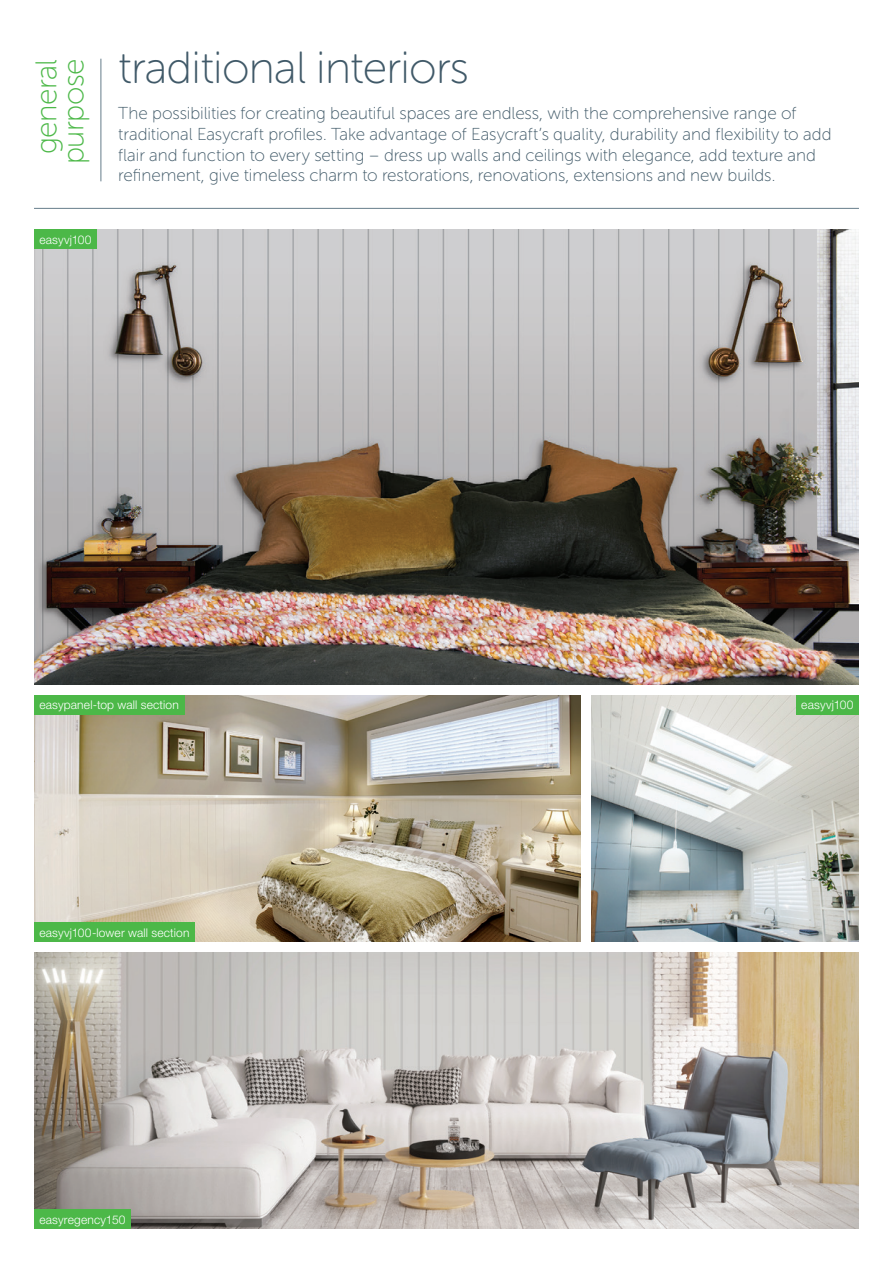
<style>
.page{position:relative;width:893px;height:1263px;background:#fff}
.page>*{position:absolute;margin:0;border:0;box-sizing:border-box;transform-origin:0 0}
.t1{font:45px "Museo Sans Rounded 100";letter-spacing:-.015em;color:#405968}
.t2{font:30px/27px "Museo Sans Rounded 100";letter-spacing:-.015em;color:#4cb848;text-align:center}
.t3{font:17.25px/20.7px "Museo Sans Rounded 100";letter-spacing:-.005em;color:#405968}
.t4{font:300 12px "Helvetica Neue LT Std";letter-spacing:.015em;color:#fff}
</style>
<div class="page">
<img style="left:34px;top:230px;width:825px;height:455px">
<hr style="left:34px;top:208px;width:825px;height:1px;background:#667d8b">
<hr style="left:101px;top:59px;width:1px;height:122px;background:#667d8b">
<img style="left:34px;top:952px;width:825px;height:277px">
<div style="left:34px;top:1210px;width:97px;height:19px;background:#4cb848"></div>
<div style="left:34px;top:230px;width:63px;height:19px;background:#4cb848"></div>
<img style="left:591px;top:695px;width:268px;height:247px">
<img style="left:34px;top:695px;width:546px;height:247px">
<div style="left:34px;top:695px;width:150px;height:19px;background:#4cb848"></div>
<div style="left:796px;top:695px;width:63px;height:19px;background:#4cb848"></div>
<div style="left:34px;top:923px;width:161px;height:19px;background:#4cb848"></div>
<h2 class="t2" style="left:33px;top:164px;width:107px;rotate:-90deg">general purpose</h2>
<p class="t4" style="left:39px;top:232px;width:54px">easyvj100</p>
<h1 class="t1" style="left:118px;top:44px;width:352px">traditional interiors</h1>
<p class="t3" style="left:118px;top:103px;width:715px">The possibilities for creating beautiful spaces are endless, with the comprehensive range of traditional Easycraft profiles. Take advantage of Easycraft’s quality, durability and flexibility to add flair and function to every setting – dress up walls and ceilings with elegance, add texture and refinement, give timeless charm to restorations, renovations, extensions and new builds.</p>
<p class="t4" style="left:39px;top:697px;width:141px">easypanel-top wall section</p>
<p class="t4" style="left:801px;top:697px;width:54px">easyvj100</p>
<p class="t4" style="left:39px;top:925px;width:152px">easyvj100-lower wall section</p>
<p class="t4" style="left:39px;top:1212px;width:88px">easyregency150</p>
</div>
